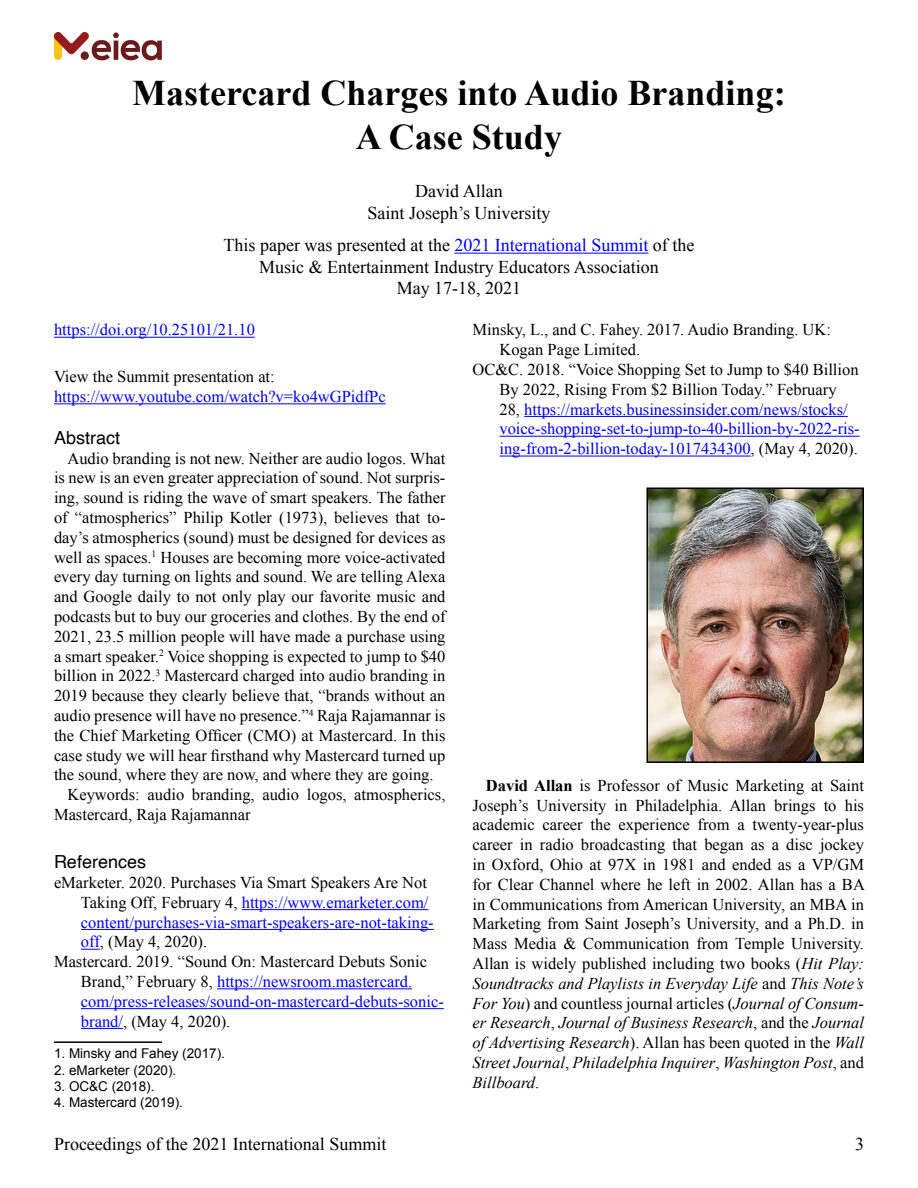
<style>
.page{position:relative;width:918px;height:1188px;background:#fff}
.page>*{position:absolute;margin:0;border:0;box-sizing:border-box;transform-origin:0 0}
.t1{font:700 36px/43.2px "Times New Roman";color:#000;text-align:center}
.t2{font:18px/21.6px "Times New Roman";color:#000;text-align:center}
.t3{font:18px "Helvetica";color:#000}
.t4{font:16.5px/19.8px "Times New Roman";color:#000;text-align:justify}
.t5{font:16.5px "Times New Roman";color:#00f}
.t6{font:13.5px "Arial";color:#000}
.s1{color:#00f}
.s2{color:#000}
.s3{font-weight:700}
.s4{font-style:italic}
</style>
<div class="page">
<hr style="left:454px;top:253px;width:194px;height:1px;background:#00f">
<hr style="left:54px;top:337px;width:201px;height:1px;background:#00f">
<hr style="left:54px;top:403px;width:332px;height:1px;background:#00f">
<hr style="left:242px;top:909px;width:187px;height:1px;background:#00f">
<hr style="left:81px;top:929px;width:353px;height:1px;background:#00f">
<svg style="left:81px;top:949px;width:19px;height:1px"></svg>
<hr style="left:217px;top:988px;width:195px;height:1px;background:#00f">
<hr style="left:81px;top:1008px;width:363px;height:1px;background:#00f">
<hr style="left:81px;top:1028px;width:42px;height:1px;background:#00f">
<hr style="left:54px;top:1041px;width:108px;height:2px;background:#000">
<hr style="left:524px;top:416px;width:324px;height:1px;background:#00f">
<hr style="left:500px;top:436px;width:360px;height:1px;background:#00f">
<hr style="left:500px;top:456px;width:251px;height:1px;background:#00f">
<img style="left:649px;top:491px;width:212px;height:269px">
<div style="left:646px;top:488px;width:218px;height:275px;border:2px solid #000"></div>
<img style="left:54px;top:32px;width:108px;height:28px">
<h1 class="t1" style="left:132px;top:71px;width:655px">Mastercard Charges into Audio Branding:<br>A Case Study</h1>
<p class="t2" style="left:368px;top:180px;width:185px">David Allan<br>Saint Joseph’s University</p>
<p class="t2" style="left:224px;top:234px;width:472px">This paper was presented at the <span class="s1">2021 International Summit</span> of the<br>Music &amp; Entertainment Industry Educators Association<br>May 17-18, 2021</p>
<p class="t5" style="left:54px;top:319px;width:202px">https://doi.org/10.25101/21.10</p>
<p class="t4" style="left:54px;top:367px;width:222px">View the Summit presentation at:</p>
<p class="t5" style="left:54px;top:385px;width:333px">https://www.youtube.com/watch?v=ko4wGPidfPc</p>
<p class="t3" style="left:54px;top:424px;width:68px">Abstract</p>
<p class="t4" style="left:68px;top:448px;width:380px">Audio branding is not new. Neither are audio logos. What</p>
<p class="t4" style="left:54px;top:468px;width:393px">is new is an even greater appreciation of sound. Not surpris-</p>
<p class="t4" style="left:54px;top:488px;width:393px">ing, sound is riding the wave of smart speakers. The father</p>
<p class="t4" style="left:54px;top:507px;width:393px">of “atmospherics” Philip Kotler (1973), believes that to-</p>
<p class="t4" style="left:54px;top:527px;width:393px">day’s atmospherics (sound) must be designed for devices as</p>
<p class="t4" style="left:54px;top:547px;width:393px">well as spaces.<sup>1</sup> Houses are becoming more voice-activated</p>
<p class="t4" style="left:54px;top:567px;width:393px">every day turning on lights and sound. We are telling Alexa</p>
<p class="t4" style="left:54px;top:587px;width:393px">and Google daily to not only play our favorite music and</p>
<p class="t4" style="left:54px;top:606px;width:393px">podcasts but to buy our groceries and clothes. By the end of</p>
<p class="t4" style="left:54px;top:626px;width:393px">2021, 23.5 million people will have made a purchase using</p>
<p class="t4" style="left:54px;top:646px;width:393px">a smart speaker.<sup>2</sup> Voice shopping is expected to jump to $40</p>
<p class="t4" style="left:54px;top:666px;width:393px">billion in 2022.<sup>3</sup> Mastercard charged into audio branding in</p>
<p class="t4" style="left:54px;top:686px;width:393px">2019 because they clearly believe that, “brands without an</p>
<p class="t4" style="left:54px;top:705px;width:393px">audio presence will have no presence.”<sup>4</sup> Raja Rajamannar is</p>
<p class="t4" style="left:54px;top:725px;width:393px">the Chief Marketing Officer (CMO) at Mastercard. In this</p>
<p class="t4" style="left:54px;top:745px;width:393px">case study we will hear firsthand why Mastercard turned up</p>
<p class="t4" style="left:54px;top:765px;width:381px">the sound, where they are now, and where they are going.</p>
<p class="t4" style="left:67px;top:785px;width:380px">Keywords: audio branding, audio logos, atmospherics,</p>
<p class="t4" style="left:54px;top:804px;width:198px">Mastercard, Raja Rajamannar</p>
<p class="t3" style="left:54px;top:848px;width:94px">References</p>
<p class="t4" style="left:54px;top:872px;width:375px">eMarketer. 2020. Purchases Via Smart Speakers Are Not</p>
<p class="t5" style="left:81px;top:891px;width:349px"><span class="s2">Taking Off, February 4,</span> https://www.emarketer.com/</p>
<p class="t5" style="left:81px;top:911px;width:354px">content/purchases-via-smart-speakers-are-not-taking-</p>
<p class="t4" style="left:81px;top:932px;width:128px"><span class="s1">off</span>, (May 4, 2020).</p>
<p class="t4" style="left:54px;top:952px;width:375px">Mastercard. 2019. “Sound On: Mastercard Debuts Sonic</p>
<p class="t5" style="left:81px;top:970px;width:333px"><span class="s2">Brand,” February 8,</span> https://newsroom.mastercard.</p>
<p class="t5" style="left:81px;top:990px;width:364px">com/press-releases/sound-on-mastercard-debuts-sonic-</p>
<p class="t4" style="left:81px;top:1011px;width:151px"><span class="s1">brand/</span>, (May 4, 2020).</p>
<p class="t6" style="left:54px;top:1045px;width:173px">1. Minsky and Fahey (2017).</p>
<p class="t6" style="left:54px;top:1061px;width:124px">2. eMarketer (2020).</p>
<p class="t6" style="left:54px;top:1077px;width:102px">3. OC&amp;C (2018).</p>
<p class="t6" style="left:54px;top:1093px;width:131px">4. Mastercard (2019).</p>
<p class="t4" style="left:472px;top:320px;width:360px">Minsky, L., and C. Fahey. 2017. Audio Branding. UK:</p>
<p class="t4" style="left:499px;top:340px;width:142px">Kogan Page Limited.</p>
<p class="t4" style="left:472px;top:359px;width:388px">OC&amp;C. 2018. “Voice Shopping Set to Jump to $40 Billion</p>
<p class="t4" style="left:499px;top:379px;width:339px">By 2022, Rising From $2 Billion Today.” February</p>
<p class="t5" style="left:499px;top:398px;width:350px"><span class="s2">28,</span> https://markets.businessinsider.com/news/stocks/</p>
<p class="t5" style="left:499px;top:418px;width:362px">voice-shopping-set-to-jump-to-40-billion-by-2022-ris-</p>
<p class="t5" style="left:499px;top:438px;width:360px">ing-from-2-billion-today-1017434300<span class="s2">, (May 4, 2020).</span></p>
<p class="t4" style="left:472px;top:775px;width:394px;text-indent:13px"><span class="s3">David Allan</span> is Professor of Music Marketing at Saint Joseph’s University in Philadelphia. Allan brings to his academic career the experience from a twenty-year-plus career in radio broadcasting that began as a disc jockey in Oxford, Ohio at 97X in 1981 and ended as a VP/GM for Clear Channel where he left in 2002. Allan has a BA in Communications from American University, an MBA in Marketing from Saint Joseph’s University, and a Ph.D. in Mass Media &amp; Communication from Temple University.<br>Allan is widely published including two books (<span class="s4">Hit Play:<br>Soundtracks and Playlists in Everyday Life</span> and <span class="s4">This Note’s For You</span>) and countless journal articles (<span class="s4">Journal of Consum&shy;er Research</span>, <span class="s4">Journal of Business Research</span>, and the <span class="s4">Journal of Advertising Research</span>). Allan has been quoted in the <span class="s4">Wall Street Journal</span>, <span class="s4">Philadelphia Inquirer</span>, <span class="s4">Washington Post</span>, and <span class="s4">Billboard</span>.</p>
<p class="t2" style="left:54px;top:1132px;width:334px">Proceedings of the 2021 International Summit</p>
<p class="t2" style="left:855px;top:1132px;width:10px">3</p>
</div>
